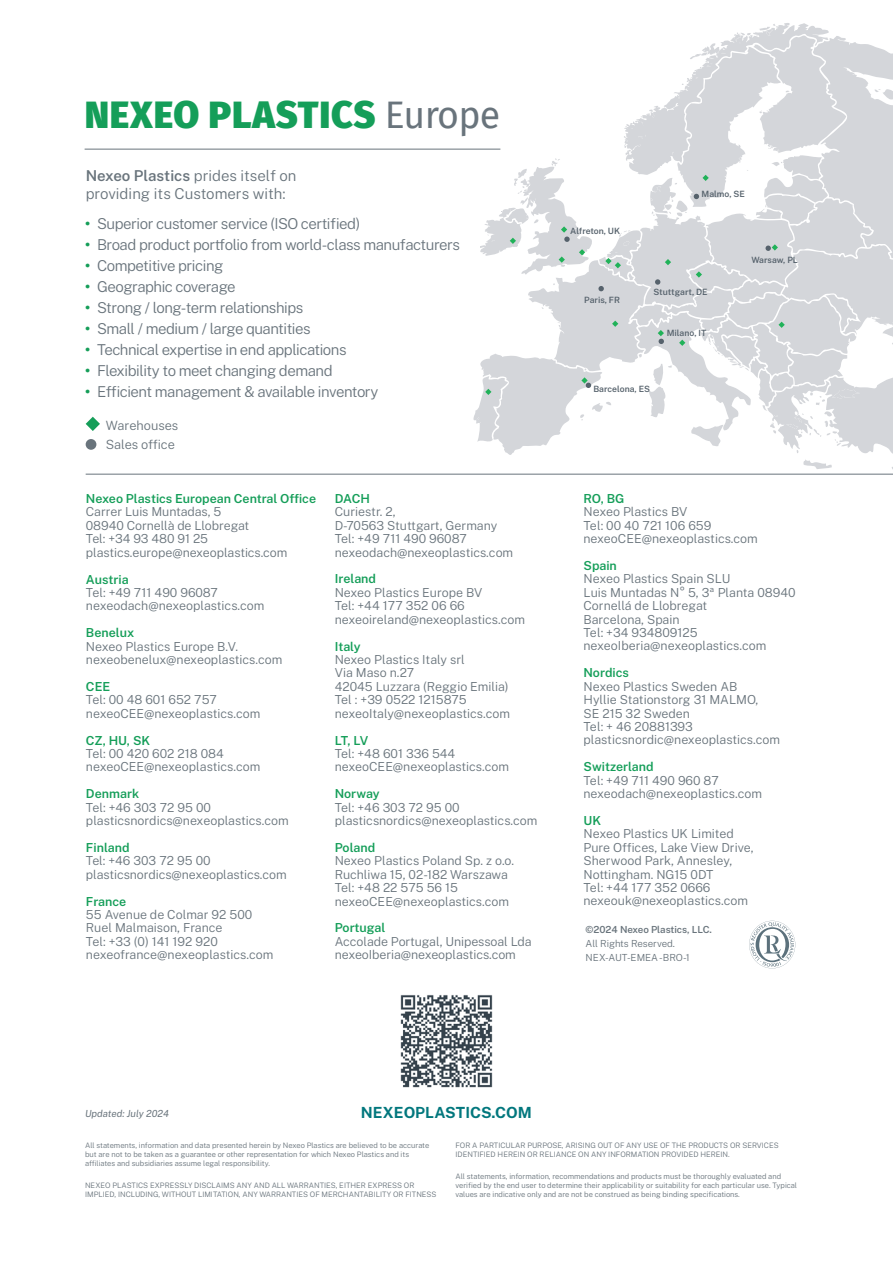
<style>
.page{position:relative;width:893px;height:1263px;background:#fff}
.page>*{position:absolute;margin:0;border:0;box-sizing:border-box;transform-origin:0 0}
.t1{font:900 37.5px "Fira Sans";letter-spacing:.02em;color:#159e59}
.t2{font:700 15.3px "Public Sans";color:#02777d}
.t3{font:300 15px "Public Sans";letter-spacing:-.03em;color:#69747c}
.t4{font:300 15px/18px "Public Sans";color:#69747c}
.t5{font:300 12.75px/19.5px "Public Sans";color:#69747c}
.t6{font:300 12.45px/13.4px "Public Sans";letter-spacing:-.005em;color:#69747c}
.t7{font:300 9.75px "Public Sans";letter-spacing:-.005em;color:#69747c}
.t8{font:600 9.75px "Public Sans";letter-spacing:-.005em;color:#69747c}
.t9{font:italic 9.75px "Public Sans";color:#69747c}
.t10{font:600 8.7px "Public Sans";color:#56626c}
.t11{font:300 7.5px/9px "Public Sans";color:#69747c}
.s1{font-weight:400;color:#69747c}
.s2{font-weight:600}
.s3{font-weight:700;color:#159e59}
.s4{font-weight:600;color:#159e59}
</style>
<div class="page">
<svg style="left:86px;top:417px;width:14px;height:14px"></svg>
<div style="left:86px;top:439px;width:10px;height:11px;background:#69747c;border-radius:50%"></div>
<svg style="left:473px;top:23px;width:420px;height:451px"></svg>
<hr style="left:85px;top:149px;width:415px;height:1px;background:#69747c">
<hr style="left:86px;top:474px;width:807px;height:1px;background:#69747c">
<img style="left:400px;top:995px;width:93px;height:93px">
<svg style="left:749px;top:921px;width:46px;height:47px"></svg>
<p class="t1" style="left:85px;top:81px;width:417px">NEXEO PLASTICS <span class="s1">Europe</span></p>
<p class="t4" style="left:86px;top:166px;width:212px"><span class="s2">Nexeo Plastics</span> prides itself on providing its Customers with:</p>
<p class="t3" style="left:85px;top:213px;width:277px"><span class="s3">•</span> Superior customer service (ISO certified)</p>
<p class="t3" style="left:85px;top:234px;width:376px"><span class="s3">•</span> Broad product portfolio from world-class manufacturers</p>
<p class="t3" style="left:85px;top:255px;width:140px"><span class="s3">•</span> Competitive pricing</p>
<p class="t3" style="left:85px;top:276px;width:152px"><span class="s3">•</span> Geographic coverage</p>
<p class="t3" style="left:85px;top:297px;width:220px"><span class="s3">•</span> Strong / long-term relationships</p>
<p class="t3" style="left:85px;top:318px;width:227px"><span class="s3">•</span> Small / medium / large quantities</p>
<p class="t3" style="left:85px;top:339px;width:263px"><span class="s3">•</span> Technical expertise in end applications</p>
<p class="t3" style="left:85px;top:360px;width:249px"><span class="s3">•</span> Flexibility to meet changing demand</p>
<p class="t3" style="left:85px;top:381px;width:295px"><span class="s3">•</span> Efficient management &amp; available inventory</p>
<p class="t5" style="left:106px;top:415px;width:74px">Warehouses<br>Sales office</p>
<p class="t6" style="left:86px;top:491px;width:232px"><span class="s4">Nexeo Plastics European Central Office<br></span>Carrer Luis Muntadas, 5<br>08940 Cornellà de Llobregat<br>Tel: +34 93 480 91 25 plastics.europe@nexeoplastics.com</p>
<p class="t6" style="left:86px;top:572px;width:180px"><span class="s4">Austria<br></span>Tel: +49 711 490 96087 nexeodach@nexeoplastics.com</p>
<p class="t6" style="left:86px;top:626px;width:198px"><span class="s4">Benelux<br></span>Nexeo Plastics Europe B.V. nexeobenelux@nexeoplastics.com</p>
<p class="t6" style="left:86px;top:679px;width:176px"><span class="s4">CEE<br></span>Tel: 00 48 601 652 757 nexeoCEE@nexeoplastics.com</p>
<p class="t6" style="left:86px;top:733px;width:176px"><span class="s4">CZ, HU, SK<br></span>Tel: 00 420 602 218 084 nexeoCEE@nexeoplastics.com</p>
<p class="t6" style="left:86px;top:787px;width:204px"><span class="s4">Denmark<br></span>Tel: +46 303 72 95 00 plasticsnordics@nexeoplastics.com</p>
<p class="t6" style="left:86px;top:840px;width:202px"><span class="s4">Finland<br></span>Tel: +46 303 72 95 00 plasticsnordics@nexeoplastics.com</p>
<p class="t6" style="left:86px;top:894px;width:189px"><span class="s4">France<br></span>55 Avenue de Colmar 92 500<br>Ruel Malmaison, France<br>Tel: +33 (0) 141 192 920 nexeofrance@nexeoplastics.com</p>
<p class="t6" style="left:335px;top:491px;width:180px"><span class="s4">DACH<br></span>Curiestr. 2,<br>D-70563 Stuttgart, Germany<br>Tel: +49 711 490 96087 nexeodach@nexeoplastics.com</p>
<p class="t6" style="left:335px;top:572px;width:192px"><span class="s4">Ireland<br></span>Nexeo Plastics Europe BV<br>Tel: +44 177 352 06 66 nexeoireland@nexeoplastics.com</p>
<p class="t6" style="left:335px;top:639px;width:177px"><span class="s4">Italy<br></span>Nexeo Plastics Italy srl<br>Via Maso n.27<br>42045 Luzzara (Reggio Emilia)<br>Tel : +39 0522 1215875 nexeoItaly@nexeoplastics.com</p>
<p class="t6" style="left:335px;top:733px;width:176px"><span class="s4">LT, LV<br></span>Tel: +48 601 336 544 nexeoCEE@nexeoplastics.com</p>
<p class="t6" style="left:335px;top:787px;width:204px"><span class="s4">Norway<br></span>Tel: +46 303 72 95 00 plasticsnordics@nexeoplastics.com</p>
<p class="t6" style="left:335px;top:840px;width:181px"><span class="s4">Poland<br></span>Nexeo Plastics Poland Sp. z o.o.<br>Ruchliwa 15, 02-182 Warszawa<br>Tel: +48 22 575 56 15 nexeoCEE@nexeoplastics.com</p>
<p class="t6" style="left:335px;top:921px;width:198px"><span class="s4">Portugal<br></span>Accolade Portugal, Unipessoal Lda nexeoIberia@nexeoplastics.com</p>
<p class="t10" style="left:570px;top:225px;width:52px">Alfreton, UK</p>
<p class="t10" style="left:584px;top:293px;width:37px">Paris, FR</p>
<p class="t10" style="left:702px;top:187px;width:45px">Malmo, SE</p>
<p class="t10" style="left:653px;top:285px;width:56px">Stuttgart, DE</p>
<p class="t10" style="left:667px;top:327px;width:41px">Milano, IT</p>
<p class="t10" style="left:751px;top:253px;width:48px">Warsaw, PL</p>
<p class="t10" style="left:593px;top:383px;width:58px">Barcelona, ES</p>
<p class="t6" style="left:583px;top:491px;width:176px"><span class="s4">RO, BG<br></span>Nexeo Plastics BV<br>Tel: 00 40 721 106 659 nexeoCEE@nexeoplastics.com</p>
<p class="t6" style="left:583px;top:558px;width:213px"><span class="s4">Spain<br></span>Nexeo Plastics Spain SLU<br>Luis Muntadas N° 5, 3ª Planta 08940<br>Cornellá de Llobregat<br>Barcelona, Spain<br>Tel: +34 934809125 nexeoIberia@nexeoplastics.com</p>
<p class="t6" style="left:583px;top:666px;width:198px"><span class="s4">Nordics<br></span>Nexeo Plastics Sweden AB<br>Hyllie Stationstorg 31 MALMO,<br>SE 215 32 Sweden<br>Tel: + 46 20881393 plasticsnordic@nexeoplastics.com</p>
<p class="t6" style="left:583px;top:760px;width:180px"><span class="s4">Switzerland<br></span>Tel: +49 711 490 960 87 nexeodach@nexeoplastics.com</p>
<p class="t6" style="left:583px;top:813px;width:172px"><span class="s4">UK<br></span>Nexeo Plastics UK Limited<br>Pure Offices, Lake View Drive,<br>Sherwood Park, Annesley,<br>Nottingham. NG15 0DT<br>Tel: +44 177 352 0666 nexeouk@nexeoplastics.com</p>
<p class="t8" style="left:585px;top:923px;width:128px">©2024 Nexeo Plastics, LLC.</p>
<p class="t7" style="left:585px;top:937px;width:91px">All Rights Reserved.</p>
<p class="t7" style="left:585px;top:951px;width:106px">NEX-AUT-EMEA -BRO-1</p>
<p class="t9" style="left:85px;top:1107px;width:85px">Updated: July 2024</p>
<p class="t2" style="left:361px;top:1102px;width:173px">NEXEOPLASTICS.COM</p>
<p class="t11" style="left:85px;top:1140px;width:346px">All statements, information and data presented herein by Nexeo Plastics are believed to be accurate but are not to be taken as a guarantee or other representation for which Nexeo Plastics and its affiliates and subsidiaries assume legal responsibility.</p>
<p class="t11" style="left:85px;top:1181px;width:353px">NEXEO PLASTICS EXPRESSLY DISCLAIMS ANY AND ALL WARRANTIES, EITHER EXPRESS OR<br>IMPLIED, INCLUDING, WITHOUT LIMITATION, ANY WARRANTIES OF MERCHANTABILITY OR FITNESS</p>
<p class="t11" style="left:455px;top:1140px;width:325px">FOR A PARTICULAR PURPOSE, ARISING OUT OF ANY USE OF THE PRODUCTS OR SERVICES<br>IDENTIFIED HEREIN OR RELIANCE ON ANY INFORMATION PROVIDED HEREIN.</p>
<p class="t11" style="left:455px;top:1172px;width:343px">All statements, information, recommendations and products must be thoroughly evaluated and verified by the end user to determine their applicability or suitability for each particular use. Typical values are indicative only and are not be construed as being binding specifications.</p>
</div>
